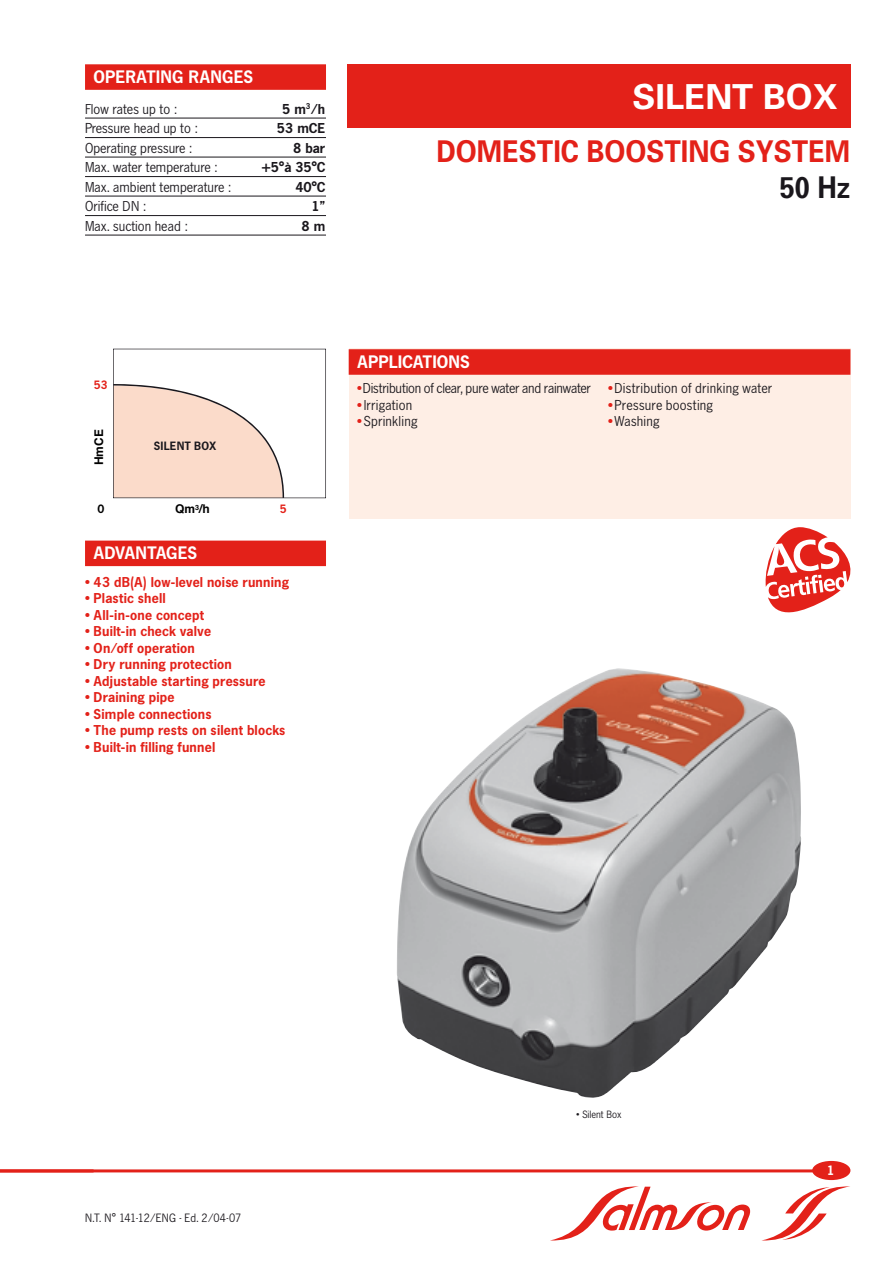
<style>
.page{position:relative;width:893px;height:1263px;background:#fff}
.page>*{position:absolute;margin:0;border:0;box-sizing:border-box;transform-origin:0 0}
.t1{font:700 34.5px "Univers";color:#fff}
.t2{font:700 30px "Univers";color:#e32119;scale:.9 1}
.t3{font:700 30px "Univers";color:#1a171c;scale:.9 1}
.t4{font:700 18px "News Gothic BQ";color:#fff}
.t5{font:14.25px "News Gothic BQ";color:#1a171c}
.t6{font:700 14.25px "News Gothic BQ";letter-spacing:.01em;color:#e32119}
.t7{font:700 14.25px "News Gothic BQ";color:#1a171c}
.t8{font:12px "News Gothic BQ";letter-spacing:-.01em;color:#1a171c}
.t9{font:700 12px "Helvetica";color:#000}
.t10{font:700 12px "News Gothic BQ";letter-spacing:.02em;color:#1a171c}
.t11{font:700 12px "News Gothic BQ";color:#e32119}
.t12{font:700 12px "News Gothic BQ";color:#000}
.t13{font:10.5px "News Gothic BQ";color:#1a171c}
.s1{font-weight:700;color:#e32119}
</style>
<div class="page">
<div style="left:347px;top:64px;width:503px;height:64px;background:#e32119"></div>
<hr style="left:0;top:1169px;width:829px;height:3px;background:#e32119">
<svg style="left:764px;top:1186px;width:86px;height:54px"></svg>
<svg style="left:552px;top:1186px;width:198px;height:54px"></svg>
<div style="left:812px;top:1161px;width:38px;height:19px;background:#e32119;border-radius:50%"></div>
<svg style="left:113px;top:349px;width:213px;height:150px"></svg>
<img style="left:397px;top:668px;width:404px;height:430px">
<div style="left:349px;top:349px;width:501px;height:170px;background:#feeee5"></div>
<div style="left:85px;top:64px;width:241px;height:26px;background:#e32119"></div>
<hr style="left:85px;top:118px;width:241px;height:1px;background:#1a171c">
<hr style="left:85px;top:137px;width:241px;height:1px;background:#1a171c">
<hr style="left:85px;top:157px;width:241px;height:1px;background:#1a171c">
<hr style="left:85px;top:176px;width:241px;height:1px;background:#1a171c">
<hr style="left:85px;top:196px;width:241px;height:1px;background:#1a171c">
<hr style="left:85px;top:215px;width:241px;height:1px;background:#1a171c">
<hr style="left:85px;top:235px;width:241px;height:1px;background:#1a171c">
<div style="left:349px;top:349px;width:501px;height:26px;background:#e32119"></div>
<div style="left:85px;top:541px;width:241px;height:25px;background:#e32119"></div>
<svg style="left:766px;top:527px;width:84px;height:85px"></svg>
<p class="t4" style="left:94px;top:67px;width:161px">OPERATING RANGES</p>
<p class="t5" style="left:85px;top:101px;width:94px">Flow rates up to :</p>
<p class="t7" style="left:282px;top:100px;width:45px">5 m<sup>3</sup>/h</p>
<p class="t5" style="left:85px;top:120px;width:114px">Pressure head up to :</p>
<p class="t7" style="left:277px;top:120px;width:50px">53 mCE</p>
<p class="t5" style="left:85px;top:140px;width:109px">Operating pressure :</p>
<p class="t7" style="left:293px;top:139px;width:34px">8 bar</p>
<p class="t5" style="left:85px;top:159px;width:134px">Max. water temperature :</p>
<p class="t7" style="left:261px;top:159px;width:65px">+5°à 35°C</p>
<p class="t5" style="left:85px;top:179px;width:148px">Max. ambient temperature :</p>
<p class="t7" style="left:295px;top:178px;width:31px">40°C</p>
<p class="t5" style="left:85px;top:198px;width:63px">Orifice DN :</p>
<p class="t7" style="left:312px;top:198px;width:15px">1”</p>
<p class="t5" style="left:85px;top:218px;width:104px">Max. suction head :</p>
<p class="t7" style="left:302px;top:217px;width:25px">8 m</p>
<h1 class="t1" style="left:633px;top:76px;width:207px">SILENT BOX</h1>
<h2 class="t2" style="left:436px;top:133px;width:462px">DOMESTIC BOOSTING SYSTEM</h2>
<h2 class="t3" style="left:780px;top:169px;width:80px">50 HZ</h2>
<p class="t11" style="left:94px;top:378px;width:15px">53</p>
<p class="t9" style="left:91px;top:465px;width:37px;rotate:-90deg">HmCE</p>
<p class="t12" style="left:97px;top:501px;width:8px">0</p>
<p class="t10" style="left:154px;top:439px;width:64px">SILENT BOX</p>
<p class="t9" style="left:175px;top:501px;width:36px">Qm<sup>3</sup>/h</p>
<p class="t11" style="left:280px;top:501px;width:8px">5</p>
<p class="t4" style="left:94px;top:543px;width:105px">ADVANTAGES</p>
<p class="t6" style="left:85px;top:574px;width:206px">• 43 dB(A) low-level noise running</p>
<p class="t6" style="left:85px;top:590px;width:82px">• Plastic shell</p>
<p class="t6" style="left:85px;top:607px;width:121px">• All-in-one concept</p>
<p class="t6" style="left:85px;top:623px;width:128px">• Built-in check valve</p>
<p class="t6" style="left:85px;top:640px;width:111px">• On/off operation</p>
<p class="t6" style="left:85px;top:656px;width:148px">• Dry running protection</p>
<p class="t6" style="left:85px;top:673px;width:182px">• Adjustable starting pressure</p>
<p class="t6" style="left:85px;top:689px;width:91px">• Draining pipe</p>
<p class="t6" style="left:85px;top:706px;width:128px">• Simple connections</p>
<p class="t6" style="left:85px;top:722px;width:202px">• The pump rests on silent blocks</p>
<p class="t6" style="left:85px;top:739px;width:132px">• Built-in filling funnel</p>
<p class="t4" style="left:357px;top:351px;width:114px">APPLICATIONS</p>
<p class="t5" style="left:357px;top:380px;width:235px"><span class="s1">•</span> Distribution of clear, pure water and rainwater</p>
<p class="t5" style="left:357px;top:397px;width:57px"><span class="s1">•</span> Irrigation</p>
<p class="t5" style="left:357px;top:413px;width:62px"><span class="s1">•</span> Sprinkling</p>
<p class="t5" style="left:608px;top:380px;width:166px"><span class="s1">•</span> Distribution of drinking water</p>
<p class="t5" style="left:608px;top:397px;width:106px"><span class="s1">•</span> Pressure boosting</p>
<p class="t5" style="left:608px;top:413px;width:53px"><span class="s1">•</span> Washing</p>
<p class="t8" style="left:85px;top:1211px;width:158px">N.T. N° 141-12/ENG - Ed. 2/04-07</p>
<p class="t13" style="left:576px;top:1109px;width:47px">• Silent Box</p>
</div>
